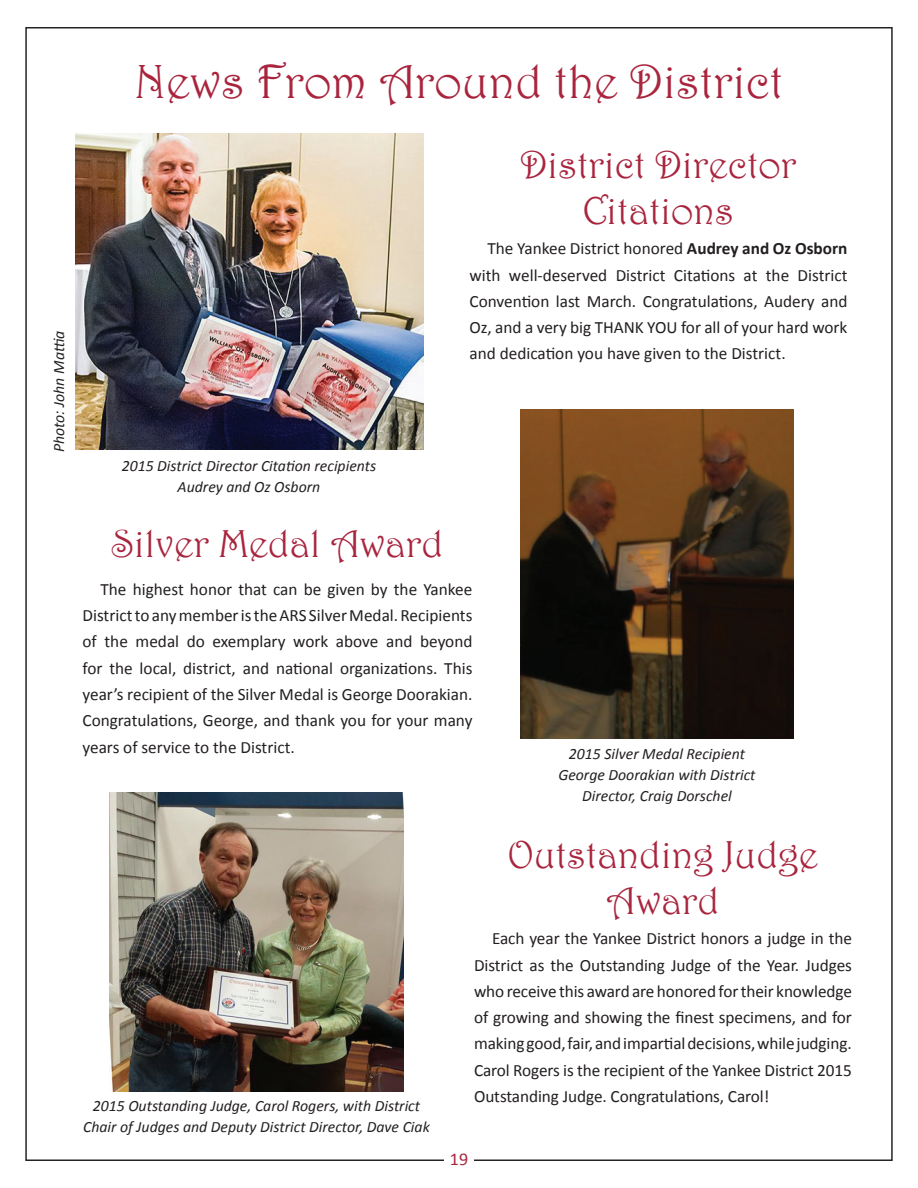
<style>
.page{position:relative;width:918px;height:1188px;background:#fff}
.page>*{position:absolute;margin:0;border:0;box-sizing:border-box;transform-origin:0 0}
.t1{font:48px "Harrington";color:#a9253e}
.t2{font:39px/46.5px "Harrington";color:#a9253e;text-align:center}
.t3{font:18px "Calibri";color:#a9253e}
.t4{font:17.25px/26.2px "Calibri";letter-spacing:-.005em;color:#231f20;text-align:justify}
.t5{font:italic 15.75px/21px "Calibri";color:#231f20;text-align:center}
.s1{font-weight:700}
</style>
<div class="page">
<img style="left:110px;top:792px;width:293px;height:299px">
<img style="left:75px;top:133px;width:349px;height:317px">
<img style="left:520px;top:410px;width:273px;height:329px">
<p class="t5" style="left:48px;top:452px;width:123px;rotate:-90deg">Photo: John Mattia</p>
<h1 class="t1" style="left:134px;top:53px;width:651px">News From Around the District</h1>
<h2 class="t2" style="left:520px;top:141px;width:277px">District Director<br>Citations</h2>
<p class="t4" style="left:470px;top:236px;width:380px;text-indent:18px">The Yankee District honored <span class="s1">Audrey and oz osborn </span>with well-deserved District Citations at the District Convention last March. Congratulations, Audery and Oz, and a very big THANK YOU for all of your hard work and dedication you have given to the District.</p>
<p class="t5" style="left:122px;top:455px;width:256px">2015 District Director Citation recipients<br>Audrey and Oz Osborn</p>
<h2 class="t2" style="left:112px;top:520px;width:333px">Silver Medal Award</h2>
<p class="t4" style="left:83px;top:576px;width:392px;text-indent:18px">The highest honor that can be given by the Yankee District to any member is the ARS Silver Medal. Recipients of the medal do exemplary work above and beyond for the local, district, and national organizations. This year’s recipient of the Silver Medal is George Doorakian.<br>Congratulations, George, and thank you for your many years of service to the District.</p>
<p class="t5" style="left:558px;top:742px;width:199px">2015 Silver Medal Recipient<br>George Doorakian with District<br>Director, Craig Dorschel</p>
<h2 class="t2" style="left:508px;top:831px;width:312px">Outstanding Judge<br>Award</h2>
<p class="t5" style="left:83px;top:1095px;width:348px">2015 Outstanding Judge, Carol Rogers, with District<br>Chair of Judges and Deputy District Director, Dave Ciak</p>
<p class="t4" style="left:474px;top:926px;width:379px;text-indent:18px">Each year the Yankee District honors a judge in the District as the Outstanding Judge of the Year. Judges who receive this award are honored for their knowledge of growing and showing the finest specimens, and for making good, fair, and impartial decisions, while judging.<br>Carol Rogers is the recipient of the Yankee District 2015<br>Outstanding Judge. Congratulations, Carol!</p>
<p class="t3" style="left:450px;top:1147px;width:20px">19</p>
</div>
